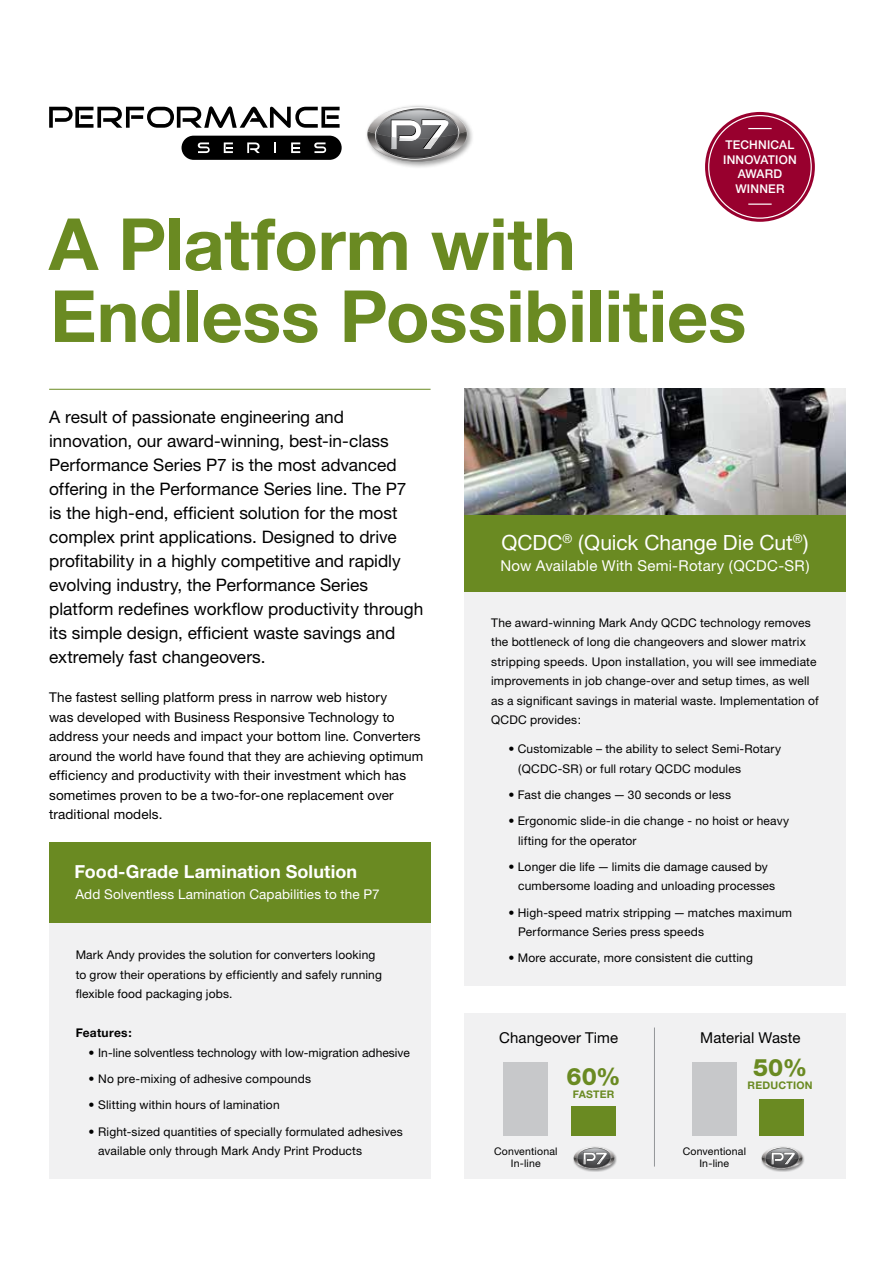
<style>
.page{position:relative;width:893px;height:1263px;background:#fff}
.page>*{position:absolute;margin:0;border:0;box-sizing:border-box;transform-origin:0 0}
.t1{font:700 72px/72px "Helvetica Neue";letter-spacing:-.005em;color:#6a8a22}
.t2{font:800 24px "Helvetica Neue";color:#6a8a22}
.t3{font:21px "Helvetica Neue";letter-spacing:-.005em;color:#fff}
.t4{font:700 18px "Helvetica Neue";letter-spacing:.005em;color:#fff}
.t5{font:17.25px/24px "Helvetica Neue";color:#000}
.t6{font:15px "Helvetica Neue";letter-spacing:.015em;color:#fff}
.t7{font:15px "Helvetica Neue";letter-spacing:.005em;color:#000}
.t8{font:13.5px/19.5px "Helvetica Neue";letter-spacing:.01em;color:#000}
.t9{font:13.5px "Helvetica Neue";letter-spacing:.01em;color:#fff}
.t10{font:12px/19.5px "Helvetica Neue";letter-spacing:.015em;color:#000}
.t11{font:500 12px/14.4px "Helvetica Neue";letter-spacing:.015em;color:#fff;text-align:center}
.t12{font:700 12px "Helvetica Neue";letter-spacing:.02em;color:#000}
.t13{font:10.5px/12px "Helvetica Neue";letter-spacing:.015em;color:#000;text-align:center}
.t14{font:700 10.5px "Helvetica Neue";letter-spacing:.02em;color:#6a8a22}
</style>
<div class="page">
<hr style="left:49px;top:389px;width:382px;height:1px;background:#6a8a22">
<div style="left:705px;top:112px;width:110px;height:110px;background:#98002e;border-radius:50%"></div>
<svg style="left:748px;top:128px;width:24px;height:1px"></svg>
<svg style="left:748px;top:204px;width:24px;height:1px"></svg>
<div style="left:49px;top:918px;width:382px;height:260px;background:#f1f1f2"></div>
<div style="left:49px;top:842px;width:382px;height:81px;background:#6a8a22"></div>
<div style="left:182px;top:136px;width:160px;height:24px;background:#000;border-radius:12px"></div>
<svg style="left:49px;top:106px;width:291px;height:22px"></svg>
<svg style="left:198px;top:142px;width:12px;height:11px"></svg>
<svg style="left:224px;top:142px;width:9px;height:11px"></svg>
<svg style="left:247px;top:142px;width:13px;height:11px"></svg>
<svg style="left:274px;top:142px;width:2px;height:11px"></svg>
<svg style="left:291px;top:142px;width:9px;height:11px"></svg>
<svg style="left:314px;top:142px;width:12px;height:11px"></svg>
<img style="left:464px;top:389px;width:382px;height:127px">
<div style="left:464px;top:519px;width:382px;height:467px;background:#f1f1f2"></div>
<div style="left:464px;top:516px;width:382px;height:76px;background:#6a8a22"></div>
<div style="left:464px;top:1013px;width:382px;height:165px;background:#f1f1f2"></div>
<hr style="left:654px;top:1027px;width:1px;height:139px;background:#939598">
<div style="left:503px;top:1062px;width:45px;height:74px;background:#c7c8ca"></div>
<div style="left:571px;top:1106px;width:45px;height:30px;background:#6a8a22"></div>
<div style="left:692px;top:1062px;width:45px;height:74px;background:#c7c8ca"></div>
<div style="left:759px;top:1099px;width:45px;height:37px;background:#6a8a22"></div>
<div style="left:365px;top:104px;width:109px;height:65px;background:#000;opacity:.4"></div>
<svg style="left:367px;top:107px;width:100px;height:55px"></svg>
<img style="left:391px;top:137px;width:26px;height:12px">
<img style="left:423px;top:137px;width:16px;height:12px">
<div style="left:573px;top:1146px;width:44px;height:26px;background:#000;opacity:.4"></div>
<svg style="left:574px;top:1147px;width:40px;height:22px"></svg>
<div style="left:761px;top:1146px;width:44px;height:26px;background:#000;opacity:.4"></div>
<svg style="left:762px;top:1147px;width:40px;height:22px"></svg>
<p class="t11" style="left:723px;top:137px;width:75px">TECHNICAL<br>INNOVATION<br>AWARD<br>WINNER</p>
<h1 class="t1" style="left:49px;top:207px;width:699px">A Platform with<br>Endless Possibilities</h1>
<p class="t5" style="left:49px;top:405px;width:376px">A result of passionate engineering and innovation, our award-winning, best-in-class Performance Series P7 is the most advanced offering in the Performance Series line. The P7<br>is the high-end, efficient solution for the most complex print applications. Designed to drive profitability in a highly competitive and rapidly evolving industry, the Performance Series platform redefines workflow productivity through its simple design, efficient waste savings and extremely fast changeovers.</p>
<p class="t8" style="left:49px;top:688px;width:376px">The fastest selling platform press in narrow web history<br>was developed with Business Responsive Technology to address your needs and impact your bottom line. Converters around the world have found that they are achieving optimum efficiency and productivity with their investment which has sometimes proven to be a two-for-one replacement over traditional models.</p>
<h3 class="t4" style="left:75px;top:860px;width:284px">Food-Grade Lamination Solution</h3>
<p class="t9" style="left:75px;top:886px;width:306px">Add Solventless Lamination Capabilities to the P7</p>
<p class="t10" style="left:76px;top:945px;width:308px">Mark Andy provides the solution for converters looking to grow their operations by efficiently and safely running flexible food packaging jobs.</p>
<p class="t12" style="left:76px;top:1026px;width:58px">Features:</p>
<p class="t10" style="left:88px;top:1043px;width:323px">• In-line solventless technology with low-migration adhesive</p>
<p class="t10" style="left:88px;top:1069px;width:224px">• No pre-mixing of adhesive compounds</p>
<p class="t10" style="left:88px;top:1095px;width:193px">• Slitting within hours of lamination</p>
<p class="t10" style="left:98px;top:1121px;width:306px;text-indent:-10px">• Right-sized quantities of specially formulated adhesives available only through Mark Andy Print Products</p>
<h3 class="t3" style="left:501px;top:530px;width:309px">QCDC<sup>®</sup> (Quick Change Die Cut<sup>®</sup>)</h3>
<p class="t6" style="left:500px;top:557px;width:311px">Now Available With Semi-Rotary (QCDC-SR)</p>
<p class="t10" style="left:491px;top:612px;width:329px">The award-winning Mark Andy QCDC technology removes the bottleneck of long die changeovers and slower matrix stripping speeds. Upon installation, you will see immediate improvements in job change-over and setup times, as well as a significant savings in material waste. Implementation of QCDC provides:</p>
<p class="t10" style="left:518px;top:739px;width:264px;text-indent:-10px">• Customizable – the ability to select Semi-Rotary (QCDC-SR) or full rotary QCDC modules</p>
<p class="t10" style="left:508px;top:785px;width:224px">• Fast die changes — 30 seconds or less</p>
<p class="t10" style="left:518px;top:811px;width:272px;text-indent:-10px">• Ergonomic slide-in die change - no hoist or heavy lifting for the operator</p>
<p class="t10" style="left:518px;top:857px;width:259px;text-indent:-10px">• Longer die life — limits die damage caused by cumbersome loading and unloading processes</p>
<p class="t10" style="left:518px;top:902px;width:275px;text-indent:-10px">• High-speed matrix stripping — matches maximum<br>Performance Series press speeds</p>
<p class="t10" style="left:508px;top:948px;width:246px">• More accurate, more consistent die cutting</p>
<p class="t7" style="left:499px;top:1028px;width:120px">Changeover Time</p>
<p class="t7" style="left:700px;top:1028px;width:102px">Material Waste</p>
<h2 class="t2" style="left:566px;top:1062px;width:56px">60%</h2>
<p class="t14" style="left:573px;top:1087px;width:43px">FASTER</p>
<h2 class="t2" style="left:753px;top:1053px;width:56px">50%</h2>
<p class="t14" style="left:748px;top:1078px;width:67px">REDUCTION</p>
<p class="t13" style="left:494px;top:1145px;width:65px">Conventional<br>In-line</p>
<p class="t13" style="left:683px;top:1145px;width:65px">Conventional<br>In-line</p>
</div>
